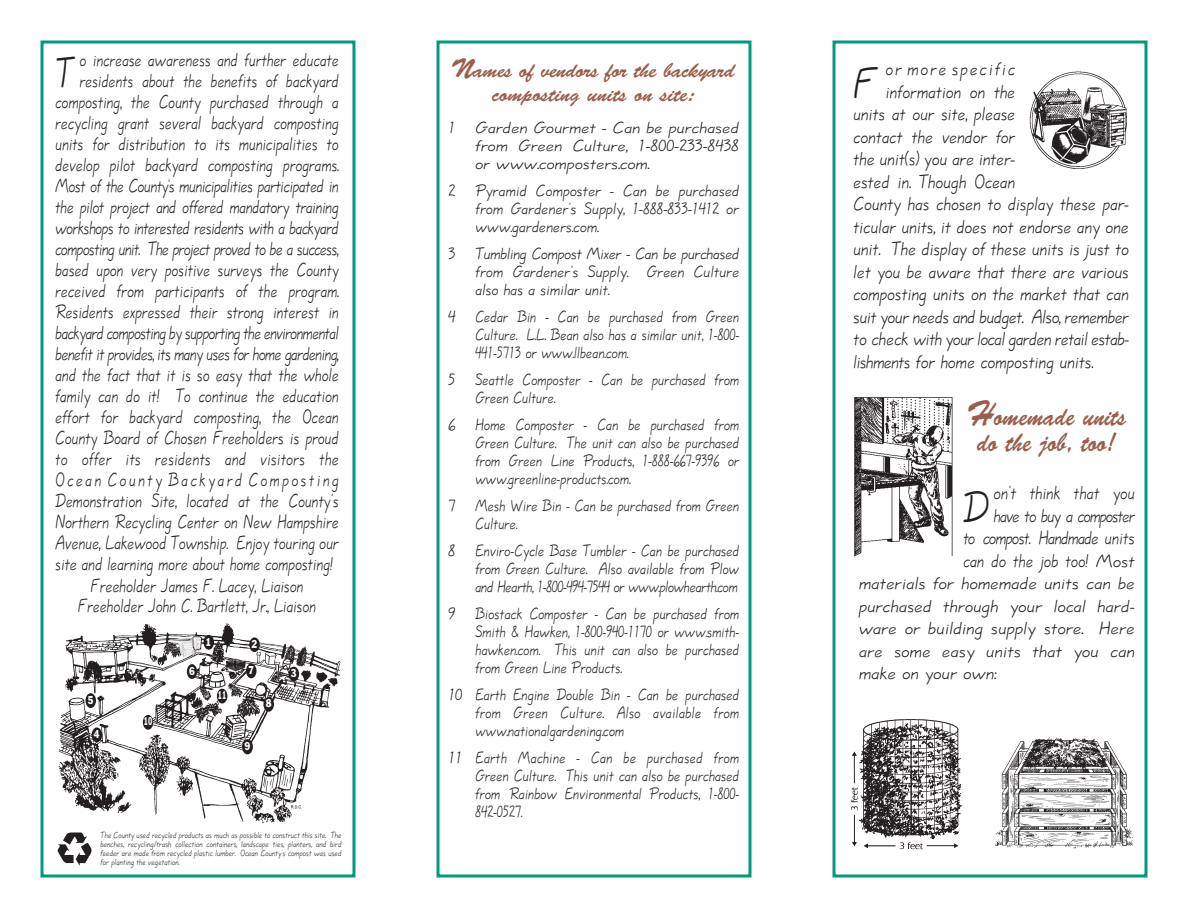
<style>
.page{position:relative;width:1188px;height:918px;background:#fff}
.page>*{position:absolute;margin:0;border:0;box-sizing:border-box;transform-origin:0 0}
.t1{font:48.45px "Jolt";color:#231f20;scale:.85 1}
.t2{font:48.45px "Jolt";color:#231f20;scale:.8 1}
.t3{font:46.65px "Jolt";color:#231f20;scale:.75 1}
.t4{font:27px/25.5px "Brush Script";color:#9b5e4c;text-align:center;scale:.85 1}
.t5{font:21px "Jolt";color:#231f20;scale:.75 1}
.t6{font:21px "Jolt";color:#231f20;scale:.85 1}
.t7{font:21px "Jolt";letter-spacing:-.04em;color:#231f20;scale:.75 1}
.t8{font:21px/22.5px "Jolt";letter-spacing:-.04em;color:#231f20;text-align:right;scale:.8 1}
.t9{font:21px/24px "Brush Script";letter-spacing:-.015em;color:#9b5e4c;text-align:center}
.t10{font:21px "Jolt";letter-spacing:-.035em;color:#231f20;scale:.75 1}
.t11{font:21px "Jolt";letter-spacing:-.025em;color:#231f20;scale:.75 1}
.t12{font:21px "Jolt";letter-spacing:-.03em;color:#231f20;scale:.75 1}
.t13{font:21px "Jolt";letter-spacing:-.03em;color:#231f20;scale:.85 1}
.t14{font:21px "Jolt";letter-spacing:-.02em;color:#231f20;scale:.85 1}
.t15{font:21px "Jolt";letter-spacing:.155em;color:#231f20;scale:.75 1}
.t16{font:21px "Jolt";letter-spacing:.11em;color:#231f20;scale:.85 1}
.t17{font:19.5px/22.5px "Jolt";color:#231f20;text-align:justify}
.t18{font:18px/18px "Jolt";color:#231f20;text-align:justify;scale:.95 1}
.t19{font:10.65px "Franklin Gothic";color:#fff;scale:.76 1}
.t20{font:10.65px "Franklin Gothic";color:#fff;scale:.55 1}
.t21{font:9.75px/9px "Jolt";color:#231f20;text-align:justify;scale:.8 1}
.s1{font-size:27px}
.s2{font-size:36px}
.s3{font-size:19.5px}
</style>
<div class="page">
<div style="left:832px;top:40px;width:316px;height:838px;border:3px solid #009b7a"></div>
<img style="left:1030px;top:72px;width:97px;height:97px">
<img style="left:850px;top:719px;width:112px;height:131px">
<img style="left:995px;top:738px;width:138px;height:111px">
<div style="left:437px;top:40px;width:315px;height:838px;border:3px solid #009b7a"></div>
<div style="left:40px;top:40px;width:315px;height:838px;border:3px solid #009b7a"></div>
<img style="left:56px;top:828px;width:37px;height:42px;border-radius:50%">
<img style="left:58px;top:623px;width:283px;height:201px">
<div style="left:204px;top:635px;width:10px;height:15px;background:#231f20;border-radius:50%"></div>
<div style="left:249px;top:637px;width:11px;height:15px;background:#231f20;border-radius:50%"></div>
<div style="left:289px;top:667px;width:10px;height:14px;background:#231f20;border-radius:50%"></div>
<div style="left:92px;top:728px;width:10px;height:14px;background:#231f20;border-radius:50%"></div>
<div style="left:85px;top:693px;width:11px;height:15px;background:#231f20;border-radius:50%"></div>
<div style="left:187px;top:664px;width:10px;height:15px;background:#231f20;border-radius:50%"></div>
<div style="left:246px;top:663px;width:10px;height:15px;background:#231f20;border-radius:50%"></div>
<div style="left:263px;top:697px;width:11px;height:15px;background:#231f20;border-radius:50%"></div>
<div style="left:242px;top:739px;width:11px;height:15px;background:#231f20;border-radius:50%"></div>
<div style="left:143px;top:715px;width:10px;height:15px;background:#231f20;border-radius:50%"></div>
<img style="left:191px;top:635px;width:12px;height:17px">
<div style="left:217px;top:689px;width:10px;height:14px;background:#231f20;border-radius:50%"></div>
<div style="left:175px;top:676px;width:8px;height:7px;background:#fff"></div>
<div style="left:259px;top:674px;width:7px;height:7px;background:#fff"></div>
<div style="left:284px;top:705px;width:7px;height:8px;background:#fff"></div>
<div style="left:274px;top:725px;width:8px;height:7px;background:#fff"></div>
<div style="left:310px;top:773px;width:8px;height:13px;background:#fff"></div>
<div style="left:215px;top:819px;width:8px;height:7px;background:#fff"></div>
<img style="left:854px;top:397px;width:99px;height:160px">
<h2 class="t3" style="left:56px;top:43px;width:26px">T</h2>
<p class="t5" style="left:80px;top:46px;width:347px">o increase awareness and further educate</p>
<p class="t5" style="left:80px;top:67px;width:347px">residents about the benefits of backyard</p>
<p class="t5" style="left:56px;top:88px;width:379px">composting, the County purchased through a</p>
<p class="t5" style="left:56px;top:109px;width:379px">recycling grant several backyard composting</p>
<p class="t5" style="left:56px;top:130px;width:379px">units for distribution to its municipalities to</p>
<p class="t5" style="left:56px;top:151px;width:379px">develop pilot backyard composting programs.</p>
<p class="t11" style="left:56px;top:172px;width:380px">Most of the County's municipalities participated in</p>
<p class="t5" style="left:56px;top:193px;width:379px">the pilot project and offered mandatory training</p>
<p class="t12" style="left:56px;top:214px;width:379px">workshops to interested residents with a backyard</p>
<p class="t7" style="left:56px;top:235px;width:379px">composting unit. The project proved to be a success,</p>
<p class="t5" style="left:56px;top:256px;width:379px">based upon very positive surveys the County</p>
<p class="t5" style="left:56px;top:277px;width:379px">received from participants of the program.</p>
<p class="t5" style="left:56px;top:298px;width:379px">Residents expressed their strong interest in</p>
<p class="t7" style="left:56px;top:319px;width:379px">backyard composting by supporting the environmental</p>
<p class="t10" style="left:56px;top:340px;width:379px">benefit it provides, its many uses for home gardening,</p>
<p class="t5" style="left:56px;top:361px;width:379px">and the fact that it is so easy that the whole</p>
<p class="t5" style="left:56px;top:382px;width:379px">family can do it! To continue the education</p>
<p class="t5" style="left:56px;top:403px;width:379px">effort for backyard composting, the Ocean</p>
<p class="t5" style="left:56px;top:424px;width:379px">County Board of Chosen Freeholders is proud</p>
<p class="t5" style="left:56px;top:445px;width:379px">to offer its residents and visitors the</p>
<p class="t15" style="left:56px;top:466px;width:379px">Ocean County Backyard Composting</p>
<p class="t5" style="left:56px;top:487px;width:379px">Demonstration Site, located at the County’s</p>
<p class="t5" style="left:56px;top:508px;width:379px">Northern Recycling Center on New Hampshire</p>
<p class="t5" style="left:56px;top:529px;width:379px">Avenue, Lakewood Township. Enjoy touring our</p>
<p class="t5" style="left:56px;top:550px;width:372px">site and learning more about home composting!</p>
<p class="t5" style="left:91px;top:573px;width:285px">Freeholder James F. Lacey, Liaison</p>
<p class="t5" style="left:78px;top:592px;width:319px">Freeholder John C. Bartlett, Jr., Liaison</p>
<p class="t19" style="left:88px;top:696px;width:9px">5</p>
<p class="t19" style="left:94px;top:730px;width:9px">4</p>
<p class="t20" style="left:144px;top:717px;width:17px">10</p>
<p class="t19" style="left:205px;top:637px;width:9px">1</p>
<p class="t19" style="left:252px;top:640px;width:9px">2</p>
<p class="t19" style="left:189px;top:667px;width:9px">6</p>
<p class="t19" style="left:248px;top:666px;width:9px">7</p>
<p class="t20" style="left:218px;top:691px;width:17px">11</p>
<p class="t19" style="left:266px;top:699px;width:9px">8</p>
<p class="t19" style="left:245px;top:742px;width:9px">9</p>
<p class="t19" style="left:291px;top:669px;width:9px">3</p>
<p class="t21" style="left:101px;top:830px;width:303px">The County used recycled products as much as possible to construct this site. The benches, recycling/trash collection containers, landscape ties, planters, and bird feeder are made from recycled plastic lumber. Ocean County’s compost was used for planting the vegetation.</p>
<p class="t9" style="left:451px;top:60px;width:285px"><span class="s1">N</span>ames of vendors for the backyard composting units on site:</p>
<p class="t18" style="left:476px;top:118px;width:279px;text-indent:-27px">1 Garden Gourmet - Can be purchased from Green Culture, 1-800-233-8438 or www.composters.com.</p>
<p class="t18" style="left:476px;top:181px;width:279px;text-indent:-27px">2 Pyramid Composter - Can be purchased from Gardener’s Supply, 1-888-833-1412 or www.gardeners.com.</p>
<p class="t18" style="left:476px;top:244px;width:279px;text-indent:-27px">3 Tumbling Compost Mixer - Can be purchased from Gardener’s Supply. Green Culture also has a similar unit.</p>
<p class="t18" style="left:476px;top:307px;width:279px;text-indent:-27px">4 Cedar Bin - Can be purchased from Green Culture. L.L. Bean also has a similar unit, 1-800- 441-5713 or www.llbean.com.</p>
<p class="t18" style="left:476px;top:370px;width:279px;text-indent:-27px">5 Seattle Composter - Can be purchased from<br>Green Culture.</p>
<p class="t18" style="left:476px;top:415px;width:279px;text-indent:-27px">6 Home Composter - Can be purchased from Green Culture. The unit can also be purchased from Green Line Products, 1-888-667-9396 or www.greenline-products.com.</p>
<p class="t18" style="left:476px;top:496px;width:279px;text-indent:-27px">7 Mesh Wire Bin - Can be purchased from Green<br>Culture.</p>
<p class="t18" style="left:476px;top:541px;width:279px;text-indent:-27px">8 Enviro-Cycle Base Tumbler - Can be purchased from Green Culture. Also available from Plow and Hearth, 1-800-494-7544 or www.plowhearth.com</p>
<p class="t18" style="left:476px;top:604px;width:279px;text-indent:-27px">9 Biostack Composter - Can be purchased from Smith &amp; Hawken, 1-800-940-1170 or www.smith&shy;hawken.com. This unit can also be purchased from Green Line Products.</p>
<p class="t18" style="left:476px;top:685px;width:279px;text-indent:-27px">10 Earth Engine Double Bin - Can be purchased from Green Culture. Also available from www.nationalgardening.com</p>
<p class="t18" style="left:476px;top:748px;width:279px;text-indent:-27px">11 Earth Machine - Can be purchased from Green Culture. This unit can also be purchased from Rainbow Environmental Products, 1-800- 842-0527.</p>
<h1 class="t1" style="left:854px;top:53px;width:30px">F</h1>
<p class="t16" style="left:886px;top:56px;width:154px">or more specific</p>
<p class="t6" style="left:886px;top:78px;width:154px">information on the</p>
<p class="t6" style="left:854px;top:101px;width:192px">units at our site, please</p>
<p class="t6" style="left:854px;top:123px;width:192px">contact the vendor for</p>
<p class="t6" style="left:854px;top:146px;width:192px">the unit(s) you are inter-</p>
<p class="t6" style="left:854px;top:168px;width:192px">ested in. Though Ocean</p>
<p class="t6" style="left:854px;top:191px;width:326px">County has chosen to display these par-</p>
<p class="t6" style="left:854px;top:213px;width:326px">ticular units, it does not endorse any one</p>
<p class="t6" style="left:854px;top:236px;width:326px">unit. The display of these units is just to</p>
<p class="t6" style="left:854px;top:258px;width:326px">let you be aware that there are various</p>
<p class="t6" style="left:854px;top:281px;width:326px">composting units on the market that can</p>
<p class="t14" style="left:854px;top:303px;width:326px">suit your needs and budget. Also, remember</p>
<p class="t13" style="left:854px;top:326px;width:326px">to check with your local garden retail estab-</p>
<p class="t6" style="left:854px;top:348px;width:283px">lishments for home composting units.</p>
<h3 class="t4" style="left:967px;top:406px;width:189px"><span class="s2">H</span>omemade units do the job, too!</h3>
<p class="t8" style="left:963px;top:481px;width:216px">on’t think that you have to buy a composter<br>to compost. Handmade units can do the job too! <span class="s3">Most</span></p>
<p class="t17" style="left:859px;top:571px;width:278px">materials for homemade units can be purchased through your local hard&shy;ware or building supply store. Here are some easy units that you can make on your own:</p>
<h1 class="t2" style="left:963px;top:477px;width:34px">D</h1>
</div>
